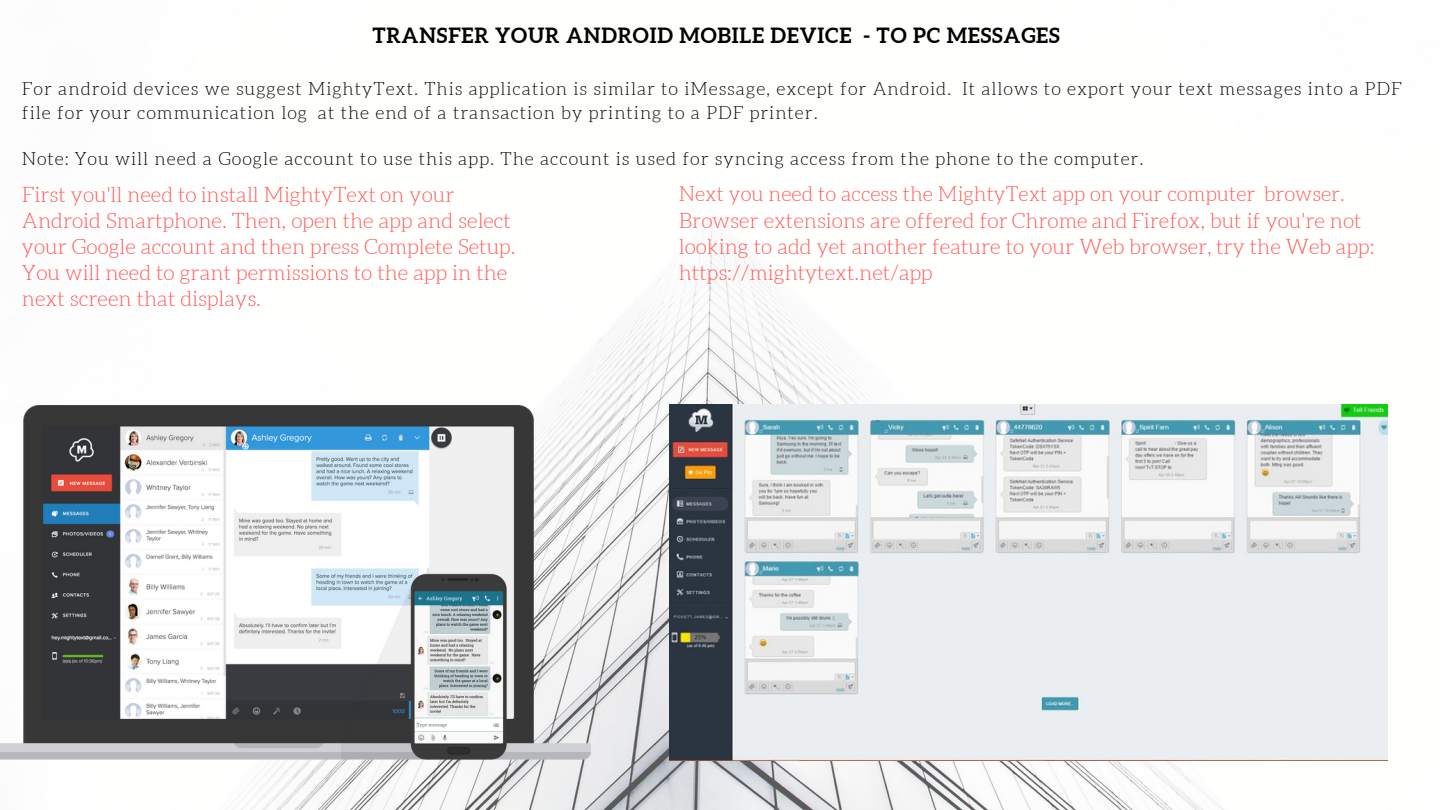
<style>
.page{position:relative;width:1440px;height:810px;background:#fff}
.page>*{position:absolute;margin:0;border:0;box-sizing:border-box;transform-origin:0 0}
.t1{font:300 21px/26px "Aleo";color:#ff5757}
.t2{font:700 21px "Aleo";letter-spacing:.04em;color:#000}
.t3{font:300 20.4px "Aleo";color:#ff5757}
.t4{font:300 18px/23.4px "Aleo";letter-spacing:.055em;color:#000}
</style>
<div class="page">
<img style="left:0;top:216px;width:1388px;height:594px">
<img style="left:0;top:405px;width:591px;height:354px">
<img style="left:669px;top:405px;width:719px;height:355px">
<p class="t2" style="left:372px;top:23px;width:689px">TRANSFER YOUR ANDROID MOBILE DEVICE - TO PC MESSAGES</p>
<p class="t4" style="left:22px;top:77px;width:1381px">For android devices we suggest MightyText. This application is similar to iMessage, except for Android. It allows to export your text messages into a PDF file for your communication log at the end of a transaction by printing to a PDF printer.</p>
<p class="t4" style="left:22px;top:147px;width:1123px">Note: You will need a Google account to use this app. The account is used for syncing access from the phone to the computer.</p>
<p class="t1" style="left:22px;top:182px;width:495px">First you'll need to install MightyText on your Android Smartphone. Then, open the app and select your Google account and then press Complete Setup.<br>You will need to grant permissions to the app in the next screen that displays.</p>
<p class="t3" style="left:679px;top:183px;width:667px">Next you need to access the MightyText app on your computer browser.</p>
<p class="t1" style="left:679px;top:208px;width:697px">Browser extensions are offered for Chrome and Firefox, but if you're not looking to add yet another feature to your Web browser, try the Web app: https://mightytext.net/app</p>
</div>
